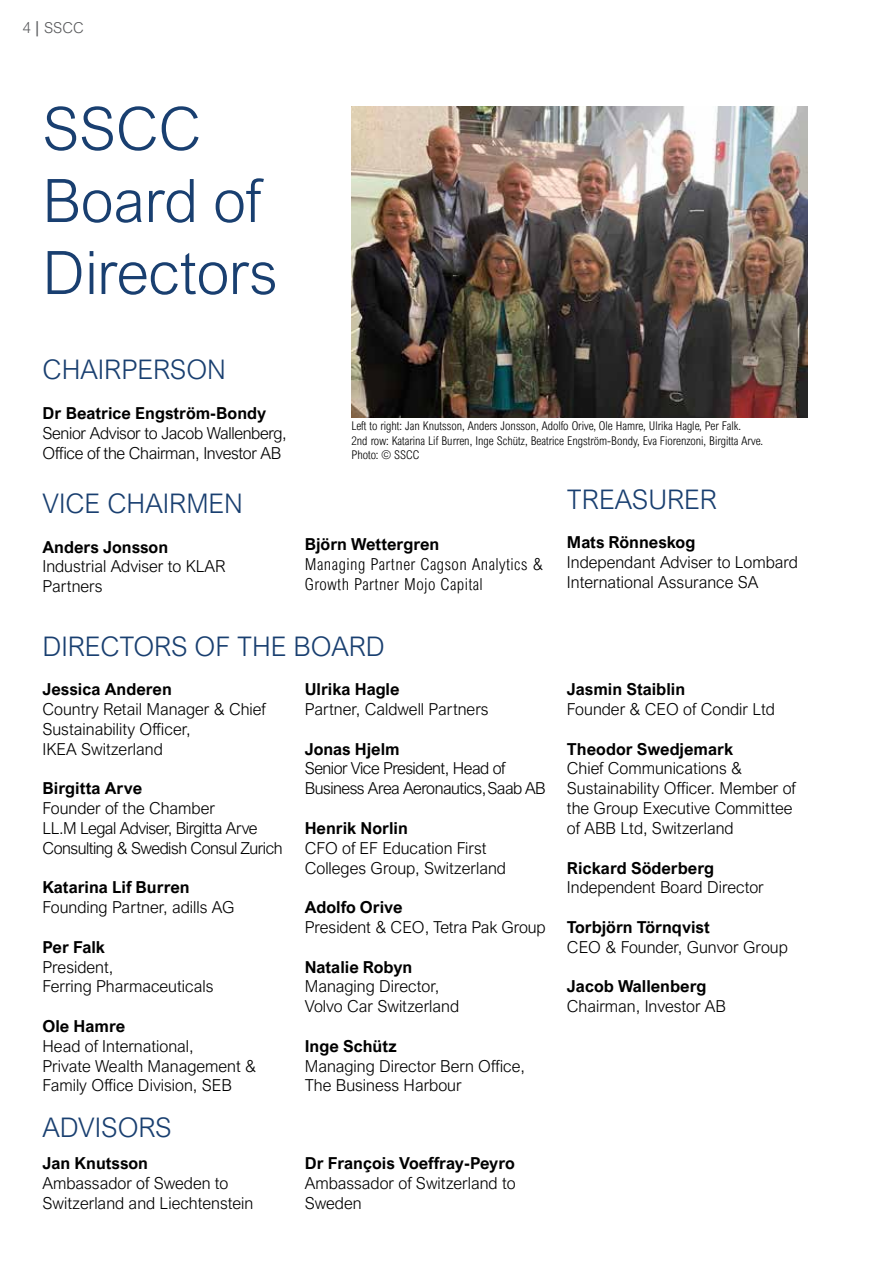
<style>
.page{position:relative;width:893px;height:1263px;background:#fff}
.page>*{position:absolute;margin:0;border:0;box-sizing:border-box;transform-origin:0 0}
.t1{font:300 60px/72px "Arial Nova";color:#193f70}
.t2{font:300 27px "Arial Nova";color:#193f70}
.t3{font:300 16.5px/19.8px "Arial Nova";color:#000}
.t4{font:700 16.5px "Arial Nova";color:#000}
.t5{font:300 16.5px/19.8px "Arial Nova";letter-spacing:-.03em;color:#000}
.t6{font:300 16.5px/19.8px "Arial Nova";letter-spacing:-.02em;color:#000}
.t7{font:300 16.5px/19.8px "Arial Nova Cond";letter-spacing:.03em;color:#000}
.t8{font:300 15px "Arial Nova";color:#58595b}
.t9{font:300 12px/14.4px "Arial Nova Cond";color:#000}
.s1{font-weight:400;font-size:16.5px}
</style>
<div class="page">
<img style="left:351px;top:106px;width:457px;height:311px">
<p class="t8" style="left:23px;top:20px;width:62px">4 <span class="s1">|</span> SSCC</p>
<h1 class="t1" style="left:43px;top:93px;width:236px">SSCC<br>Board of<br>Directors</h1>
<h2 class="t2" style="left:43px;top:355px;width:185px">CHAIRPERSON</h2>
<p class="t4" style="left:43px;top:403px;width:225px">Dr Beatrice Engström-Bondy</p>
<p class="t6" style="left:43px;top:423px;width:246px">Senior Advisor to Jacob Wallenberg,<br>Office of the Chairman, Investor AB</p>
<h2 class="t2" style="left:43px;top:488px;width:202px">VICE CHAIRMEN</h2>
<p class="t4" style="left:43px;top:537px;width:127px">Anders Jonsson</p>
<p class="t3" style="left:43px;top:557px;width:185px">Industrial Adviser to KLAR<br>Partners</p>
<p class="t9" style="left:351px;top:418px;width:413px">Left to right: Jan Knutsson, Anders Jonsson, Adolfo Orive, Ole Hamre, Ulrika Hagle, Per Falk.<br>2nd row: Katarina Lif Burren, Inge Schütz, Beatrice Engström-Bondy, Eva Fiorenzoni, Birgitta Arve.<br>Photo: © SSCC</p>
<p class="t4" style="left:305px;top:534px;width:136px">Björn Wettergren</p>
<p class="t7" style="left:305px;top:554px;width:240px">Managing Partner Cagson Analytics &amp;<br>Growth Partner Mojo Capital</p>
<h2 class="t2" style="left:567px;top:484px;width:152px">TREASURER</h2>
<p class="t4" style="left:567px;top:533px;width:130px">Mats Rönneskog</p>
<p class="t3" style="left:567px;top:552px;width:233px">Independant Adviser to Lombard<br>International Assurance SA</p>
<h2 class="t2" style="left:43px;top:631px;width:344px">DIRECTORS OF THE BOARD</h2>
<p class="t4" style="left:43px;top:680px;width:131px">Jessica Anderen</p>
<p class="t3" style="left:43px;top:699px;width:225px">Country Retail Manager &amp; Chief<br>Sustainability Officer,<br>IKEA Switzerland</p>
<p class="t4" style="left:43px;top:779px;width:101px">Birgitta Arve</p>
<p class="t5" style="left:43px;top:798px;width:242px">Founder of the Chamber<br>LL.M Legal Adviser, Birgitta Arve<br>Consulting &amp; Swedish Consul Zurich</p>
<p class="t4" style="left:43px;top:878px;width:149px">Katarina Lif Burren</p>
<p class="t3" style="left:43px;top:897px;width:194px">Founding Partner, adills AG</p>
<p class="t4" style="left:43px;top:937px;width:64px">Per Falk</p>
<p class="t3" style="left:43px;top:957px;width:173px">President,<br>Ferring Pharmaceuticals</p>
<p class="t4" style="left:43px;top:1016px;width:84px">Ole Hamre</p>
<p class="t3" style="left:43px;top:1036px;width:215px">Head of International,<br>Private Wealth Management &amp;<br>Family Office Division, SEB</p>
<h2 class="t2" style="left:43px;top:1112px;width:131px">ADVISORS</h2>
<p class="t4" style="left:43px;top:1153px;width:107px">Jan Knutsson</p>
<p class="t3" style="left:43px;top:1173px;width:212px">Ambassador of Sweden to<br>Switzerland and Liechtenstein</p>
<p class="t4" style="left:305px;top:680px;width:96px">Ulrika Hagle</p>
<p class="t3" style="left:305px;top:699px;width:185px">Partner, Caldwell Partners</p>
<p class="t4" style="left:305px;top:739px;width:96px">Jonas Hjelm</p>
<p class="t5" style="left:305px;top:759px;width:242px">Senior Vice President, Head of<br>Business Area Aeronautics,Saab AB</p>
<p class="t4" style="left:305px;top:818px;width:105px">Henrik Norlin</p>
<p class="t3" style="left:305px;top:838px;width:203px">CFO of EF Education First<br>Colleges Group, Switzerland</p>
<p class="t4" style="left:305px;top:898px;width:99px">Adolfo Orive</p>
<p class="t3" style="left:305px;top:917px;width:242px">President &amp; CEO, Tetra Pak Group</p>
<p class="t4" style="left:305px;top:957px;width:109px">Natalie Robyn</p>
<p class="t3" style="left:305px;top:976px;width:156px">Managing Director,<br>Volvo Car Switzerland</p>
<p class="t4" style="left:305px;top:1036px;width:94px">Inge Schütz</p>
<p class="t3" style="left:305px;top:1056px;width:222px">Managing Director Bern Office,<br>The Business Harbour</p>
<p class="t4" style="left:305px;top:1153px;width:212px">Dr François Voeffray-Peyro</p>
<p class="t3" style="left:305px;top:1173px;width:212px">Ambassador of Switzerland to<br>Sweden</p>
<p class="t4" style="left:567px;top:680px;width:120px">Jasmin Staiblin</p>
<p class="t3" style="left:567px;top:699px;width:210px">Founder &amp; CEO of Condir Ltd</p>
<p class="t4" style="left:567px;top:739px;width:168px">Theodor Swedjemark</p>
<p class="t3" style="left:567px;top:759px;width:230px">Chief Communications &amp;<br>Sustainability Officer. Member of the Group Executive Committee of ABB Ltd, Switzerland</p>
<p class="t4" style="left:567px;top:858px;width:149px">Rickard Söderberg</p>
<p class="t3" style="left:567px;top:877px;width:198px">Independent Board Director</p>
<p class="t4" style="left:567px;top:917px;width:144px">Torbjörn Törnqvist</p>
<p class="t3" style="left:567px;top:937px;width:222px">CEO &amp; Founder, Gunvor Group</p>
<p class="t4" style="left:567px;top:977px;width:141px">Jacob Wallenberg</p>
<p class="t3" style="left:567px;top:996px;width:161px">Chairman, Investor AB</p>
</div>
